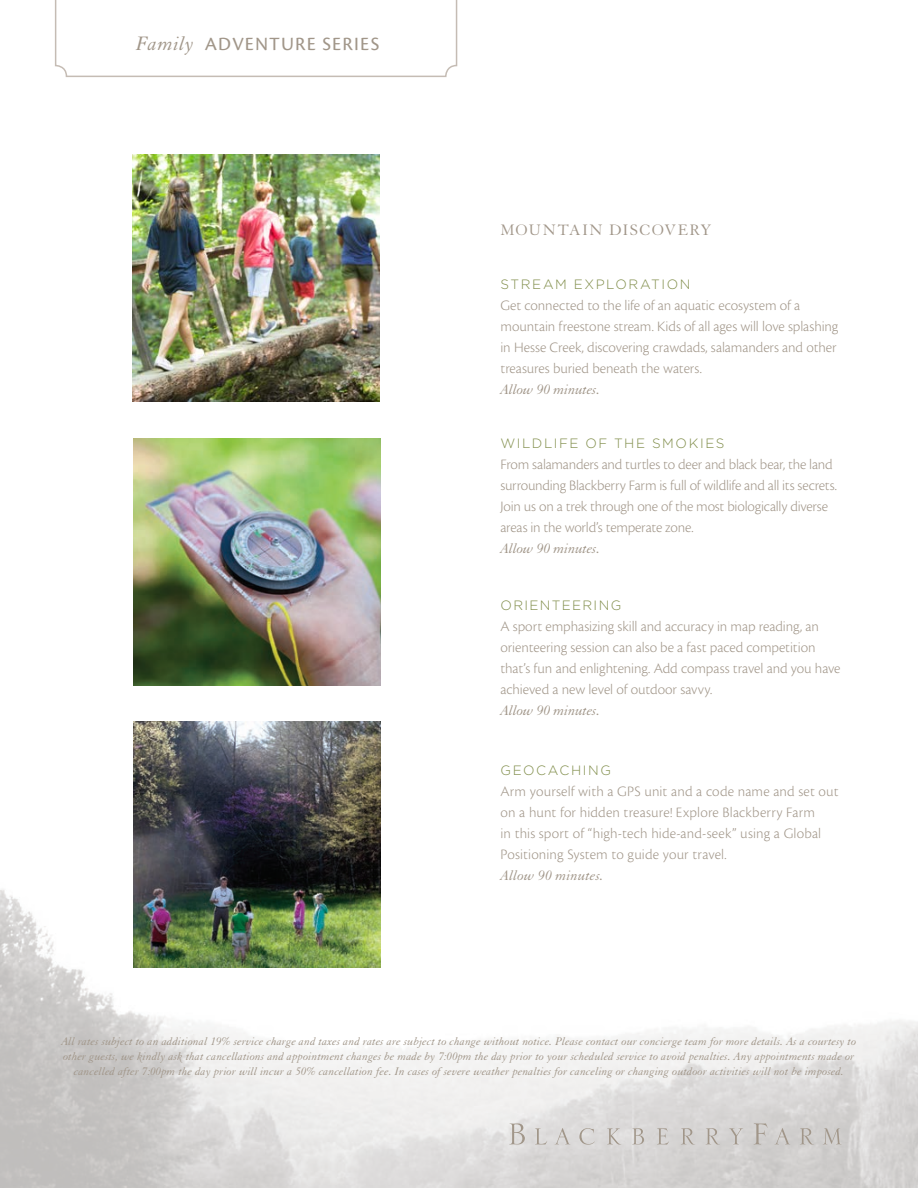
<style>
.page{position:relative;width:918px;height:1188px;background:#fff}
.page>*{position:absolute;margin:0;border:0;box-sizing:border-box;transform-origin:0 0}
.t1{font:19.5px "Cronos Pro Capt";letter-spacing:.06em;color:#a19689}
.Head{font:16.5px "Granjon LT Std";letter-spacing:.08em;color:#a19689}
.t2{font:300 15px/21px "Cronos Pro";letter-spacing:-.005em;color:#a19689}
.t3{font:italic 15px "Granjon LT Std";color:#a19689}
.green_text{font:300 13.5px "Gotham";letter-spacing:.11em;color:#7f8c48}
.t4{font:italic 12px/15px "Granjon";letter-spacing:.01em;color:#a19689;text-align:center}
.s1{font-family:"Granjon LT Std";font-style:italic;font-size:21.15px}
</style>
<div class="page">
<svg style="left:55px;top:0;width:402px;height:77px"></svg>
<img style="left:0;top:889px;width:918px;height:299px">
<svg style="left:509px;top:1123px;width:16px;height:21px"></svg>
<svg style="left:535px;top:1128px;width:12px;height:17px"></svg>
<svg style="left:555px;top:1128px;width:15px;height:16px"></svg>
<svg style="left:579px;top:1128px;width:16px;height:17px"></svg>
<svg style="left:607px;top:1128px;width:14px;height:17px"></svg>
<svg style="left:632px;top:1128px;width:12px;height:16px"></svg>
<svg style="left:657px;top:1128px;width:12px;height:17px"></svg>
<svg style="left:681px;top:1128px;width:14px;height:17px"></svg>
<svg style="left:706px;top:1128px;width:14px;height:17px"></svg>
<svg style="left:729px;top:1128px;width:14px;height:16px"></svg>
<svg style="left:754px;top:1123px;width:13px;height:21px"></svg>
<svg style="left:775px;top:1128px;width:15px;height:16px"></svg>
<svg style="left:800px;top:1128px;width:14px;height:17px"></svg>
<svg style="left:823px;top:1128px;width:18px;height:16px"></svg>
<img style="left:133px;top:722px;width:248px;height:246px">
<img style="left:133px;top:438px;width:248px;height:248px">
<img style="left:132px;top:154px;width:248px;height:247px">
<p class="t1" style="left:136px;top:32px;width:245px"><span class="s1">Family</span> ADVENTURE SERIES</p>
<p class="Head" style="left:500px;top:221px;width:213px">MOUNTAIN DISCOVERY</p>
<p class="green_text" style="left:500px;top:276px;width:192px">STREAM EXPLORATION</p>
<p class="t2" style="left:500px;top:295px;width:340px">Get connected to the life of an aquatic ecosystem of a mountain freestone stream. Kids of all ages will love splashing in Hesse Creek, discovering crawdads, salamanders and other treasures buried beneath the waters.</p>
<p class="t3" style="left:500px;top:382px;width:101px">Allow 90 minutes.</p>
<p class="green_text" style="left:500px;top:435px;width:226px">WILDLIFE OF THE SMOKIES</p>
<p class="t2" style="left:500px;top:454px;width:338px">From salamanders and turtles to deer and black bear, the land surrounding Blackberry Farm is full of wildlife and all its secrets.<br>Join us on a trek through one of the most biologically diverse areas in the world’s temperate zone.</p>
<p class="t3" style="left:500px;top:540px;width:101px">Allow 90 minutes.</p>
<p class="green_text" style="left:500px;top:596px;width:122px">ORIENTEERING</p>
<p class="t2" style="left:500px;top:615px;width:342px">A sport emphasizing skill and accuracy in map reading, an orienteering session can also be a fast paced competition that’s fun and enlightening. Add compass travel and you have achieved a new level of outdoor savvy.</p>
<p class="t3" style="left:500px;top:702px;width:101px">Allow 90 minutes.</p>
<p class="green_text" style="left:500px;top:761px;width:112px">GEOCACHING</p>
<p class="t2" style="left:500px;top:780px;width:340px">Arm yourself with a GPS unit and a code name and set out on a hunt for hidden treasure! Explore Blackberry Farm<br>in this sport of “high-tech hide-and-seek” using a Global Positioning System to guide your travel.</p>
<p class="t3" style="left:500px;top:867px;width:105px">Allow 90 minutes.</p>
<p class="t4" style="left:61px;top:1034px;width:797px">All rates subject to an additional 19% service charge and taxes and rates are subject to change without notice. Please contact our concierge team for more details. As a courtesy to other guests, we kindly ask that cancellations and appointment changes be made by 7:00pm the day prior to your scheduled service to avoid penalties. Any appointments made or cancelled after 7:00pm the day prior will incur a 50% cancellation fee. In cases of severe weather penalties for canceling or changing outdoor activities will not be imposed.</p>
</div>
